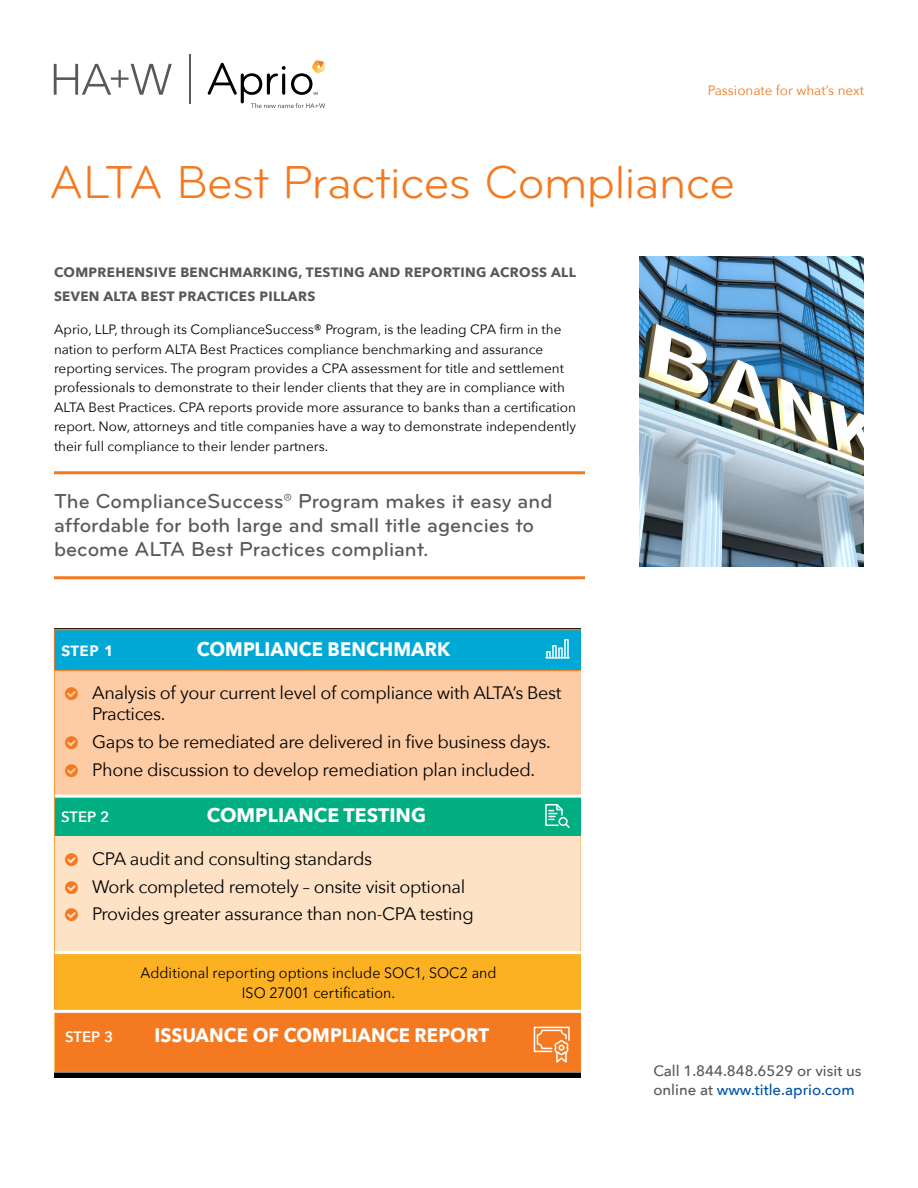
<style>
.page{position:relative;width:918px;height:1188px;background:#fff}
.page>*{position:absolute;margin:0;border:0;box-sizing:border-box;transform-origin:0 0}
.t1{font:48px "Bryant Pro";letter-spacing:-.01em;color:#f47920}
.t2{font:500 21px/24px "Bryant Pro";color:#58595b}
.t3{font:700 19.5px "Avenir Next";color:#fff;scale:.95 1}
.t4{font:700 19.5px "Avenir Next";color:#fff}
.t5{font:600 19.5px "Avenir Next";color:#fff}
.t6{font:18px/27.8px "Avenir Next";letter-spacing:-.02em;color:#000}
.t7{font:15px/19.5px "Avenir Next";letter-spacing:.005em;color:#000;text-align:center;scale:.95 1}
.t8{font:500 15px/19.5px "Avenir Next";color:#58595b}
.t9{font:600 15px "Avenir Next";color:#fff}
.t10{font:13.5px/19.5px "Avenir Next";color:#000}
.t11{font:700 13.5px/24px "Avenir Next";letter-spacing:.025em;color:#58595b}
.t12{font:13.5px "Avenir Next";color:#f47920}
.s1{color:#0054a6}
</style>
<div class="page">
<hr style="left:54px;top:471px;width:531px;height:3px;background:#f47920">
<hr style="left:54px;top:576px;width:531px;height:3px;background:#f47920">
<div style="left:54px;top:630px;width:529px;height:41px;background:#00a9d5"></div>
<div style="left:54px;top:671px;width:529px;height:125px;background:#fdcca5"></div>
<div style="left:54px;top:796px;width:529px;height:40px;background:#00ae81"></div>
<div style="left:54px;top:836px;width:529px;height:117px;background:#fee2c5"></div>
<div style="left:54px;top:953px;width:529px;height:58px;background:#fcb122"></div>
<div style="left:54px;top:1011px;width:529px;height:61px;background:#f47920"></div>
<div style="left:580px;top:836px;width:5px;height:115px;background:#fac58b"></div>
<hr style="left:54px;top:1072px;width:529px;height:1px;background:#a7a9ac">
<hr style="left:54px;top:630px;width:1px;height:40px;background:#f47920">
<hr style="left:54px;top:629px;width:529px;height:1px;background:#f47920">
<hr style="left:54px;top:670px;width:529px;height:1px;background:#f47920">
<hr style="left:54px;top:671px;width:1px;height:125px;background:#f89b36">
<hr style="left:54px;top:953px;width:1px;height:57px;background:#f89b36">
<hr style="left:54px;top:1013px;width:1px;height:59px;background:#ffcf62">
<hr style="left:54px;top:1010px;width:529px;height:3px;background:#fff">
<hr style="left:55px;top:795px;width:529px;height:3px;background:#fff">
<hr style="left:54px;top:796px;width:1px;height:40px;background:#f89b36">
<hr style="left:54px;top:836px;width:1px;height:117px;background:#f89b36">
<hr style="left:55px;top:951px;width:530px;height:3px;background:#fff">
<img style="left:639px;top:257px;width:225px;height:310px">
<hr style="left:190px;top:54px;width:1px;height:49px;background:#58595b">
<svg style="left:54px;top:64px;width:118px;height:31px"></svg>
<svg style="left:208px;top:60px;width:117px;height:48px"></svg>
<div style="left:581px;top:603px;width:175px;height:475px;background:#fff"></div>
<svg style="left:546px;top:651px;width:18px;height:7px"></svg>
<div style="left:552px;top:645px;width:5px;height:13px;border:2px solid #fff"></div>
<div style="left:558px;top:647px;width:5px;height:11px;border:2px solid #fff"></div>
<div style="left:564px;top:639px;width:5px;height:19px;border:2px solid #fff"></div>
<svg style="left:545px;top:804px;width:25px;height:24px"></svg>
<svg style="left:533px;top:1026px;width:37px;height:37px"></svg>
<p class="t12" style="left:708px;top:79px;width:158px">Passionate for what’s next</p>
<h1 class="t1" style="left:49px;top:154px;width:688px">ALTA Best Practices Compliance</h1>
<p class="t11" style="left:54px;top:260px;width:523px">COMPREHENSIVE BENCHMARKING, TESTING AND REPORTING ACROSS ALL<br>SEVEN ALTA BEST PRACTICES PILLARS</p>
<p class="t10" style="left:54px;top:319px;width:524px">Aprio, LLP, through its ComplianceSuccess® Program, is the leading CPA firm in the nation to perform ALTA Best Practices compliance benchmarking and assurance reporting services. The program provides a CPA assessment for title and settlement professionals to demonstrate to their lender clients that they are in compliance with ALTA Best Practices. CPA reports provide more assurance to banks than a certification report. Now, attorneys and title companies have a way to demonstrate independently their full compliance to their lender partners.</p>
<h2 class="t2" style="left:54px;top:489px;width:500px">The ComplianceSuccess® Program makes it easy and affordable for both large and small title agencies to become ALTA Best Practices compliant.</h2>
<h3 class="t5" style="left:61px;top:632px;width:54px">step 1</h3>
<h3 class="t3" style="left:197px;top:632px;width:268px">COMPLIANCE BENCHMARK</h3>
<h3 class="t6" style="left:92px;top:682px;width:471px;line-height:21px">Analysis of your current level of compliance with ALTA’s Best<br>Practices.</h3>
<h3 class="t6" style="left:92px;top:727px;width:460px">Gaps to be remediated are delivered in five business days.<br>Phone discussion to develop remediation plan included.</h3>
<p class="t9" style="left:61px;top:804px;width:50px">STEP 2</p>
<h3 class="t4" style="left:207px;top:799px;width:221px">COMPLIANCE TESTING</h3>
<h3 class="t6" style="left:92px;top:844px;width:383px">CPA audit and consulting standards<br>Work completed remotely – onsite visit optional<br>Provides greater assurance than non-CPA testing</h3>
<p class="t7" style="left:140px;top:963px;width:377px">Additional reporting options include SOC1, SOC2 and<br>ISO 27001 certification.</p>
<p class="t9" style="left:65px;top:1024px;width:50px">STEP 3</p>
<h3 class="t3" style="left:155px;top:1018px;width:354px">ISSUANCE OF COMPLIANCE REPORT</h3>
<p class="t8" style="left:653px;top:1060px;width:210px">Call 1.844.848.6529 or visit us online at <span class="s1">www.title.aprio.com</span></p>
</div>
